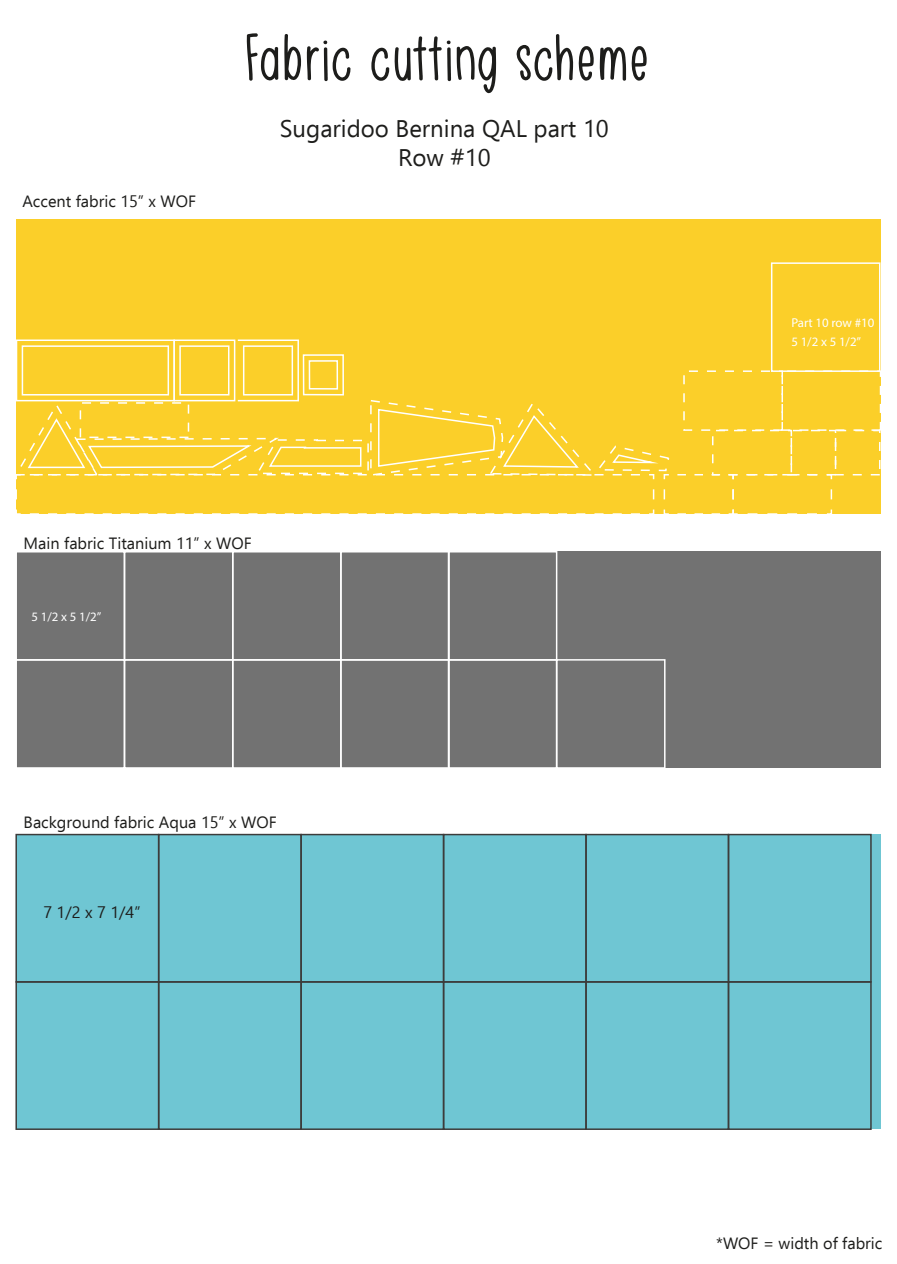
<style>
.page{position:relative;width:897px;height:1264px;background:#fff}
.page>*{position:absolute;margin:0;border:0;box-sizing:border-box;transform-origin:0 0}
.t1{font:500 61.5px "Rad Notepad";letter-spacing:-.01em;color:#1d1d1b}
.t2{font:24px/28.8px "Ebrima";color:#1d1d1b;text-align:center}
.t3{font:16.35px "Ebrima";color:#1d1d1b}
.t4{font:12.9px "Myriad Pro";color:#fff}
</style>
<div class="page">
<div style="left:16px;top:219px;width:864px;height:295px;background:#fbcf29"></div>
<div style="left:834px;top:430px;width:46px;height:45px;border:2px dashed #fff"></div>
<svg style="left:16px;top:399px;width:816px;height:115px"></svg>
<div style="left:781px;top:370px;width:100px;height:61px;border:2px dashed #fff"></div>
<div style="left:683px;top:370px;width:99px;height:61px;border:2px dashed #fff"></div>
<div style="left:80px;top:402px;width:109px;height:36px;border:2px dashed #fff"></div>
<div style="left:303px;top:354px;width:41px;height:41px;border:2px solid #fff"></div>
<div style="left:308px;top:360px;width:30px;height:29px;border:2px solid #fff"></div>
<div style="left:173px;top:339px;width:62px;height:62px;border:2px solid #fff"></div>
<div style="left:179px;top:345px;width:50px;height:50px;border:2px solid #fff"></div>
<div style="left:237px;top:339px;width:62px;height:62px;border:2px solid #fff"></div>
<div style="left:243px;top:345px;width:50px;height:50px;border:2px solid #fff"></div>
<div style="left:16px;top:339px;width:159px;height:62px;border:2px solid #fff"></div>
<div style="left:22px;top:345px;width:147px;height:50px;border:2px solid #fff"></div>
<div style="left:770px;top:262px;width:110px;height:110px;border:2px solid #fff"></div>
<div style="left:16px;top:552px;width:864px;height:216px;background:#727272"></div>
<div style="left:15px;top:659px;width:110px;height:109px;border:2px solid #fff"></div>
<div style="left:15px;top:551px;width:110px;height:109px;border:2px solid #fff"></div>
<div style="left:124px;top:659px;width:109px;height:109px;border:2px solid #fff"></div>
<div style="left:124px;top:551px;width:109px;height:109px;border:2px solid #fff"></div>
<div style="left:232px;top:659px;width:109px;height:109px;border:2px solid #fff"></div>
<div style="left:232px;top:551px;width:109px;height:109px;border:2px solid #fff"></div>
<div style="left:340px;top:659px;width:110px;height:109px;border:2px solid #fff"></div>
<div style="left:340px;top:551px;width:110px;height:109px;border:2px solid #fff"></div>
<div style="left:447px;top:659px;width:110px;height:109px;border:2px solid #fff"></div>
<div style="left:447px;top:551px;width:110px;height:109px;border:2px solid #fff"></div>
<div style="left:556px;top:659px;width:109px;height:109px;border:2px solid #fff"></div>
<div style="left:16px;top:834px;width:864px;height:295px;background:#6fc6d3"></div>
<div style="left:15px;top:981px;width:144px;height:149px;border:2px solid #3c3c3b"></div>
<div style="left:158px;top:981px;width:144px;height:149px;border:2px solid #3c3c3b"></div>
<div style="left:300px;top:981px;width:144px;height:149px;border:2px solid #3c3c3b"></div>
<div style="left:443px;top:981px;width:143px;height:149px;border:2px solid #3c3c3b"></div>
<div style="left:585px;top:981px;width:144px;height:149px;border:2px solid #3c3c3b"></div>
<div style="left:727px;top:981px;width:144px;height:149px;border:2px solid #3c3c3b"></div>
<div style="left:15px;top:834px;width:144px;height:148px;border:2px solid #3c3c3b"></div>
<div style="left:158px;top:834px;width:144px;height:148px;border:2px solid #3c3c3b"></div>
<div style="left:300px;top:834px;width:144px;height:148px;border:2px solid #3c3c3b"></div>
<div style="left:443px;top:834px;width:143px;height:148px;border:2px solid #3c3c3b"></div>
<div style="left:585px;top:834px;width:144px;height:148px;border:2px solid #3c3c3b"></div>
<div style="left:727px;top:834px;width:144px;height:148px;border:2px solid #3c3c3b"></div>
<p class="t3" style="left:22px;top:189px;width:175px">Accent fabric 15” x WOF</p>
<h1 class="t1" style="left:241px;top:31px;width:408px">Fabric cutting scheme</h1>
<h2 class="t2" style="left:280px;top:113px;width:330px">Sugaridoo Bernina QAL part 10<br>Row #10</h2>
<p class="t3" style="left:24px;top:531px;width:229px">Main fabric Titanium 11” x WOF</p>
<p class="t4" style="left:31px;top:609px;width:71px">5 1/2 x 5 1/2”</p>
<p class="t3" style="left:24px;top:810px;width:254px">Background fabric Aqua 15” x WOF</p>
<p class="t3" style="left:43px;top:900px;width:99px">7 1/2 x 7 1/4”</p>
<p class="t4" style="left:791px;top:315px;width:84px">Part 10 row #10</p>
<p class="t4" style="left:791px;top:334px;width:71px">5 1/2 x 5 1/2”</p>
<p class="t3" style="left:716px;top:1230px;width:168px">*WOF = width of fabric</p>
</div>
